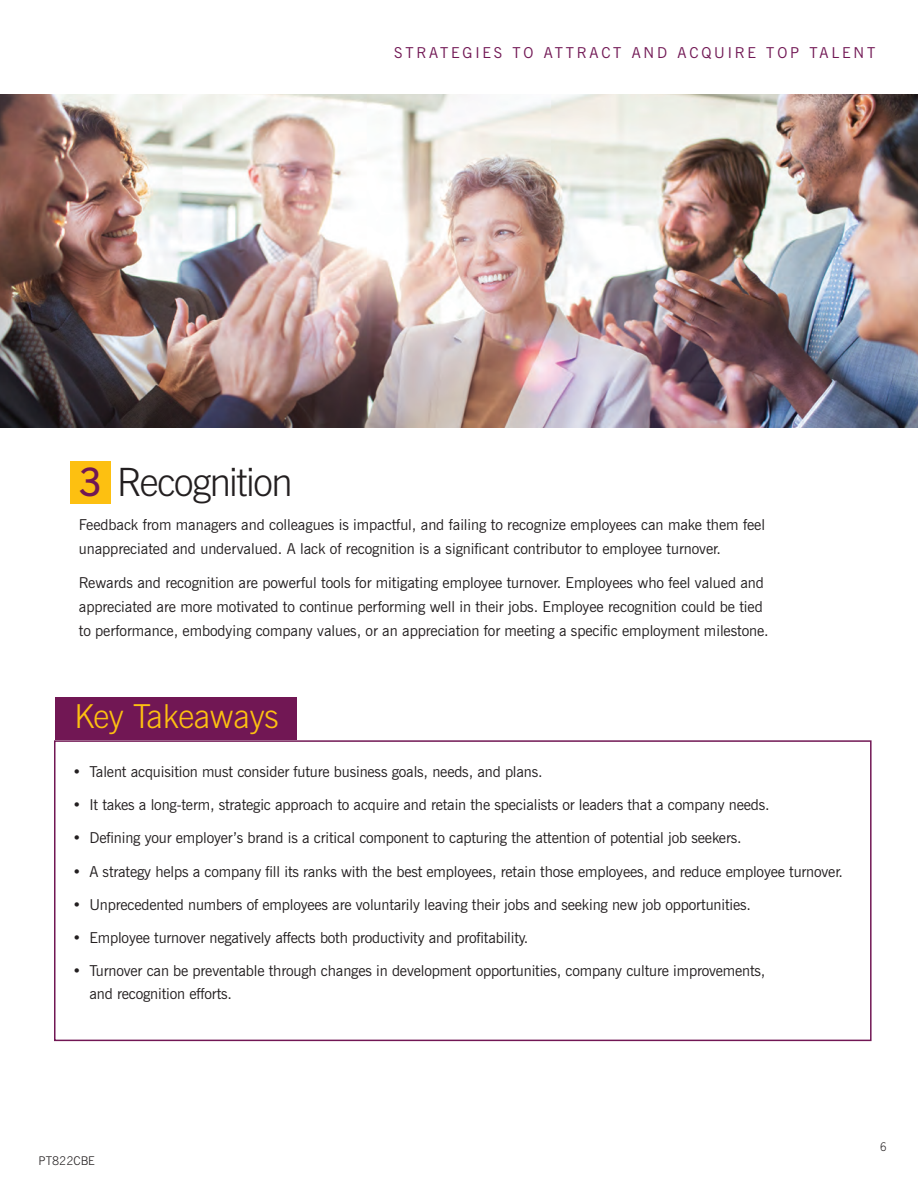
<style>
.page{position:relative;width:918px;height:1188px;background:#fff}
.page>*{position:absolute;margin:0;border:0;box-sizing:border-box;transform-origin:0 0}
.t1{font:300 39px "News Gothic BT";letter-spacing:-.04em;color:#231f20}
.t2{font:300 33px "News Gothic BT";letter-spacing:-.01em;color:#fdc011}
.t3{font:15px/24px "News Gothic BT";letter-spacing:-.01em;color:#231f20}
.t4{font:15px "News Gothic BT";letter-spacing:.19em;color:#711754}
.t5{font:300 12px "News Gothic BT";color:#231f20}
.t6{font:300 12px "News Gothic BT";color:#231f20;scale:.9 1}
.s1{font-weight:600;color:#711754}
</style>
<div class="page">
<div style="left:70px;top:461px;width:41px;height:42px;background:#fdc011"></div>
<div style="left:54px;top:740px;width:818px;height:301px;border:2px solid #711754"></div>
<div style="left:55px;top:698px;width:242px;height:42px;background:#711754"></div>
<img style="left:0;top:94px;width:918px;height:333px">
<p class="t4" style="left:394px;top:43px;width:483px">STRATEGIES TO ATTRACT AND ACQUIRE TOP TALENT</p>
<p class="t1" style="left:79px;top:458px;width:215px"><span class="s1">3</span> Recognition</p>
<p class="t3" style="left:79px;top:512px;width:688px">Feedback from managers and colleagues is impactful, and failing to recognize employees can make them feel unappreciated and undervalued. A lack of recognition is a significant contributor to employee turnover.</p>
<p class="t3" style="left:79px;top:570px;width:692px">Rewards and recognition are powerful tools for mitigating employee turnover. Employees who feel valued and appreciated are more motivated to continue performing well in their jobs. Employee recognition could be tied to performance, embodying company values, or an appreciation for meeting a specific employment milestone.</p>
<p class="t2" style="left:75px;top:697px;width:206px">Key Takeaways</p>
<p class="t3" style="left:72px;top:759px;width:472px">• Talent acquisition must consider future business goals, needs, and plans.</p>
<p class="t3" style="left:72px;top:792px;width:699px">• It takes a long-term, strategic approach to acquire and retain the specialists or leaders that a company needs.</p>
<p class="t3" style="left:72px;top:826px;width:671px">• Defining your employer’s brand is a critical component to capturing the attention of potential job seekers.</p>
<p class="t3" style="left:72px;top:859px;width:772px">• A strategy helps a company fill its ranks with the best employees, retain those employees, and reduce employee turnover.</p>
<p class="t3" style="left:72px;top:892px;width:680px">• Unprecedented numbers of employees are voluntarily leaving their jobs and seeking new job opportunities.</p>
<p class="t3" style="left:72px;top:926px;width:458px">• Employee turnover negatively affects both productivity and profitability.</p>
<p class="t3" style="left:89px;top:960px;width:678px;line-height:22.5px;text-indent:-17px">• Turnover can be preventable through changes in development opportunities, company culture improvements, and recognition efforts.</p>
<p class="t5" style="left:39px;top:1154px;width:58px">PT822CBE</p>
<p class="t6" style="left:880px;top:1139px;width:9px">6</p>
</div>
